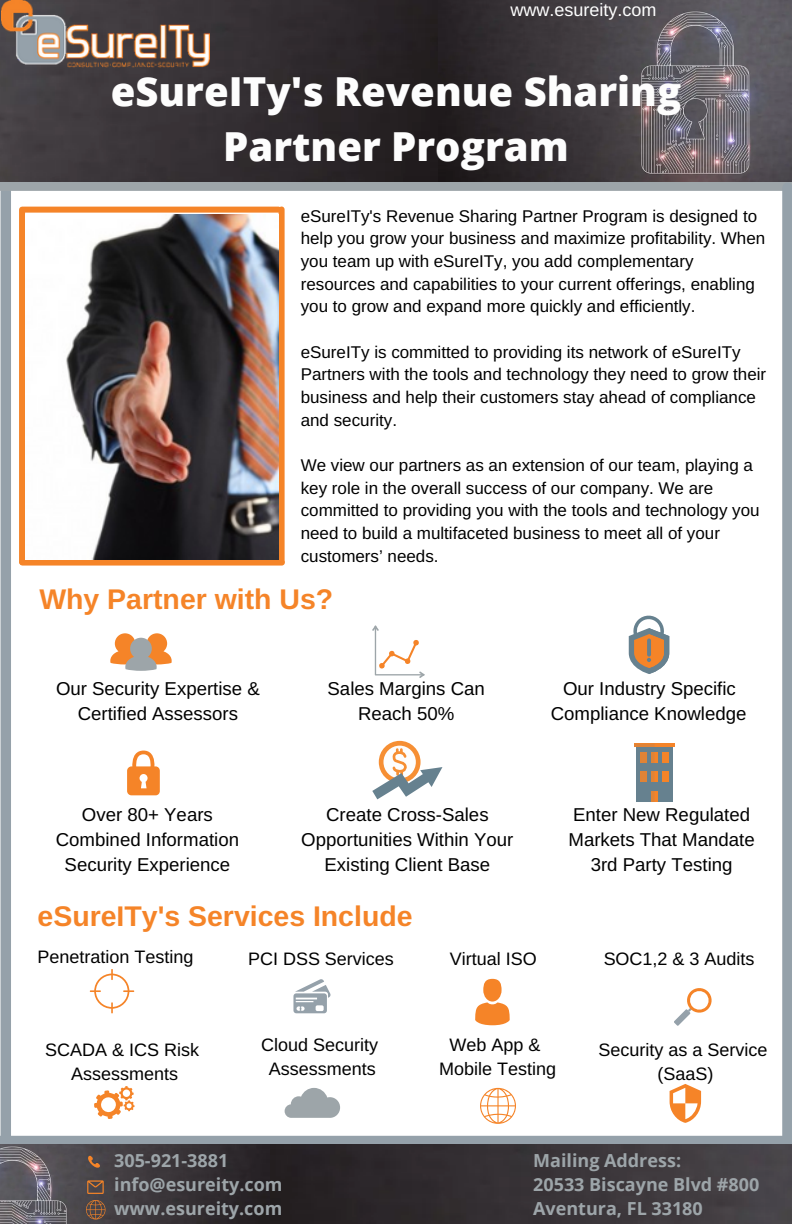
<style>
.page{position:relative;width:792px;height:1224px;background:#fff}
.page>*{position:absolute;margin:0;border:0;box-sizing:border-box;transform-origin:0 0}
.t1{font:800 40px "Open Sans";color:#fdfdfd}
.t2{font:700 28.4px "Arimo";color:#f58428}
.t3{font:18.6px/24.8px "Arimo";color:#000;text-align:center}
.t4{font:18px "Arimo";color:#000}
.t5{font:700 18px "Open Sans";color:#9da5a9}
.t6{font:18px "Arimo";color:#fff}
.t7{font:17px/22.6px "Arimo";color:#000}
</style>
<div class="page">
<div style="left:1px;top:192px;width:10px;height:948px;background:#95a1aa"></div>
<div style="left:0;top:1136px;width:792px;height:10px;background:#95a1aa"></div>
<div style="left:0;top:180px;width:792px;height:11px;background:#9da5a9"></div>
<img style="left:0;top:0;width:439px;height:182px">
<img style="left:1px;top:0;width:209px;height:68px">
<img style="left:439px;top:0;width:353px;height:182px">
<svg style="left:110px;top:633px;width:62px;height:38px"></svg>
<img style="left:269px;top:1145px;width:523px;height:79px">
<img style="left:0;top:1145px;width:269px;height:79px">
<svg style="left:85px;top:1156px;width:15px;height:15px"></svg>
<svg style="left:87px;top:1180px;width:17px;height:14px"></svg>
<svg style="left:86px;top:1200px;width:19px;height:20px"></svg>
<svg style="left:90px;top:969px;width:45px;height:45px"></svg>
<svg style="left:293px;top:979px;width:38px;height:34px"></svg>
<svg style="left:670px;top:1084px;width:31px;height:39px"></svg>
<svg style="left:674px;top:988px;width:38px;height:38px"></svg>
<svg style="left:285px;top:1088px;width:55px;height:30px"></svg>
<div style="left:483px;top:979px;width:19px;height:23px;background:#f58428;border-radius:50%"></div>
<svg style="left:475px;top:1002px;width:35px;height:23px"></svg>
<svg style="left:480px;top:1088px;width:36px;height:36px"></svg>
<div style="left:782px;top:188px;width:10px;height:948px;background:#95a1aa"></div>
<svg style="left:372px;top:626px;width:53px;height:52px"></svg>
<svg style="left:127px;top:751px;width:33px;height:44px"></svg>
<div style="left:636px;top:747px;width:37px;height:55px;background:#66818f"></div>
<div style="left:651px;top:753px;width:7px;height:10px;background:#f58428"></div>
<div style="left:651px;top:791px;width:7px;height:11px;background:#f58428"></div>
<div style="left:651px;top:771px;width:7px;height:11px;background:#f58428"></div>
<div style="left:662px;top:771px;width:7px;height:11px;background:#f58428"></div>
<div style="left:662px;top:753px;width:7px;height:10px;background:#f58428"></div>
<hr style="left:634px;top:744px;width:41px;height:3px;background:#f58428">
<svg style="left:634px;top:744px;width:21px;height:58px"></svg>
<svg style="left:379px;top:741px;width:42px;height:42px"></svg>
<svg style="left:383px;top:746px;width:33px;height:32px"></svg>
<svg style="left:372px;top:749px;width:70px;height:50px"></svg>
<svg style="left:629px;top:615px;width:40px;height:59px"></svg>
<div style="left:279px;top:209px;width:6px;height:353px;background:#f58428"></div>
<div style="left:19px;top:210px;width:6px;height:352px;background:#f58428"></div>
<div style="left:22px;top:560px;width:260px;height:6px;background:#f58428"></div>
<div style="left:24px;top:207px;width:255px;height:6px;background:#f58428"></div>
<svg style="left:94px;top:1086px;width:41px;height:33px"></svg>
<img style="left:66px;top:215px;width:213px;height:345px">
<p class="t6" style="left:511px;top:0;width:147px">www.esureity.com</p>
<p class="t1" style="left:111px;top:63px;width:572px">eSureITy's Revenue Sharing</p>
<p class="t1" style="left:223px;top:118px;width:347px">Partner Program</p>
<p class="t7" style="left:301px;top:205px;width:466px">eSureITy's Revenue Sharing Partner Program is designed to help you grow your business and maximize profitability. When you team up with eSureITy, you add complementary resources and capabilities to your current offerings, enabling you to grow and expand more quickly and efficiently.</p>
<p class="t7" style="left:301px;top:341px;width:467px">eSureITy is committed to providing its network of eSureITy Partners with the tools and technology they need to grow their business and help their customers stay ahead of compliance and security.</p>
<p class="t7" style="left:301px;top:454px;width:460px">We view our partners as an extension of our team, playing a key role in the overall success of our company. We are committed to providing you with the tools and technology you need to build a multifaceted business to meet all of your customers’ needs.</p>
<p class="t2" style="left:39px;top:584px;width:295px">Why Partner with Us?</p>
<p class="t3" style="left:56px;top:676px;width:205px">Our Security Expertise &amp;<br>Certified Assessors</p>
<p class="t3" style="left:328px;top:676px;width:159px">Sales Margins Can<br>Reach 50%</p>
<p class="t3" style="left:56px;top:802px;width:185px">Over 80+ Years<br>Combined Information<br>Security Experience</p>
<p class="t3" style="left:301px;top:802px;width:214px">Create Cross-Sales<br>Opportunities Within Your<br>Existing Client Base</p>
<p class="t3" style="left:551px;top:676px;width:197px">Our Industry Specific<br>Compliance Knowledge</p>
<p class="t3" style="left:568px;top:802px;width:188px">Enter New Regulated<br>Markets That Mandate<br>3rd Party Testing</p>
<p class="t2" style="left:38px;top:900px;width:376px">eSureITy's Services Include</p>
<p class="t4" style="left:38px;top:946px;width:157px">Penetration Testing</p>
<p class="t4" style="left:248px;top:948px;width:147px">PCI DSS Services</p>
<p class="t4" style="left:604px;top:948px;width:152px">SOC1,2 &amp; 3 Audits</p>
<p class="t4" style="left:450px;top:948px;width:88px">Virtual ISO</p>
<p class="t4" style="left:45px;top:1039px;width:155px">SCADA &amp; ICS Risk</p>
<p class="t4" style="left:71px;top:1063px;width:108px">Assessments</p>
<p class="t4" style="left:261px;top:1035px;width:118px">Cloud Security</p>
<p class="t4" style="left:269px;top:1059px;width:108px">Assessments</p>
<p class="t5" style="left:114px;top:1148px;width:116px">305-921-3881</p>
<p class="t5" style="left:114px;top:1172px;width:170px">info@esureity.com</p>
<p class="t5" style="left:114px;top:1196px;width:170px">www.esureity.com</p>
<p class="t4" style="left:450px;top:1035px;width:92px">Web App &amp;</p>
<p class="t4" style="left:439px;top:1059px;width:118px">Mobile Testing</p>
<p class="t4" style="left:599px;top:1039px;width:170px">Security as a Service</p>
<p class="t4" style="left:658px;top:1063px;width:57px">(SaaS)</p>
<p class="t5" style="left:533px;top:1147px;width:149px">Mailing Address:</p>
<p class="t5" style="left:533px;top:1172px;width:228px">20533 Biscayne Blvd #800</p>
<p class="t5" style="left:533px;top:1196px;width:171px">Aventura, FL 33180</p>
</div>
